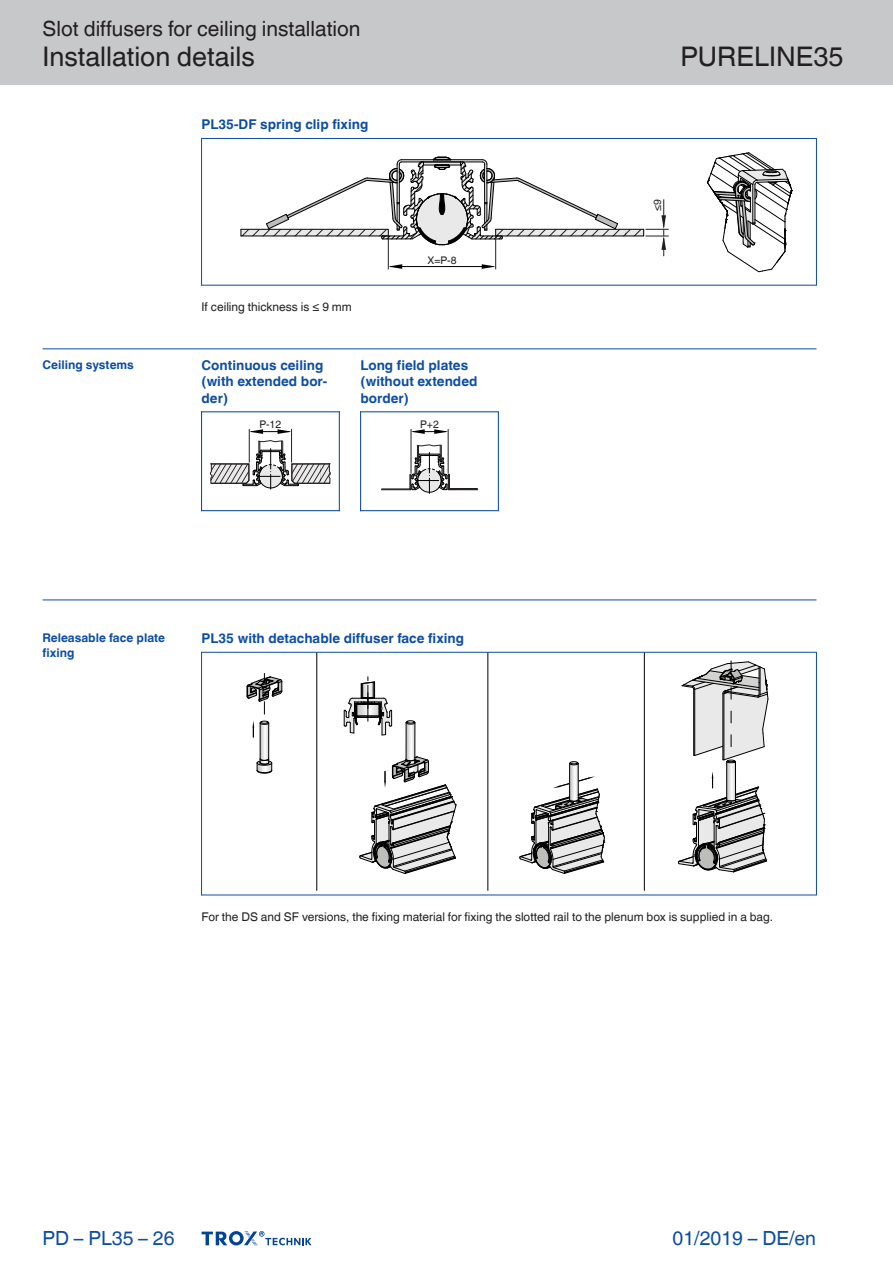
<style>
.page{position:relative;width:893px;height:1263px;background:#fff}
.page>*{position:absolute;margin:0;border:0;box-sizing:border-box;transform-origin:0 0}
.Navigation_2{font:27px "TROX Helvetica";color:#231f20}
.Navigation_3{font:27px "TROX Helvetica";color:#231f20}
.Navigation_1{font:21px "TROX Helvetica";color:#231f20}
.date{font:19.5px "TROX Helvetica";color:#0d4da1}
.pagina_li-re{font:19.5px "TROX Helvetica";color:#0d4da1}
.Standard_oben_links{font:700 13.5px/16.2px "TROX Helvetica";color:#0d4da1}
.Standard_oben_links-2{font:12px "TROX Helvetica";color:#231f20}
.marg_title_blue{font:700 12px/14.4px "TROX Helvetica";color:#0d4da1}
._30_graphic_footer{font:12px "TROX Helvetica";color:#231f20}
.Update_OIDs{font:10.5px "TROX Helvetica";color:#231f20}
</style>
<div class="page">
<div style="left:0;top:0;width:893px;height:85px;background:#c7c8ca"></div>
<hr style="left:43px;top:348px;width:773px;height:1px;background:#0d4da1">
<hr style="left:43px;top:599px;width:773px;height:1px;background:#0d4da1">
<svg style="left:202px;top:1231px;width:110px;height:15px"></svg>
<svg style="left:210px;top:440px;width:121px;height:50px"></svg>
<hr style="left:291px;top:429px;width:1px;height:33px;background:#231f20">
<hr style="left:249px;top:429px;width:1px;height:33px;background:#231f20">
<hr style="left:251px;top:431px;width:38px;height:1px;background:#000">
<svg style="left:249px;top:429px;width:14px;height:5px"></svg>
<svg style="left:278px;top:429px;width:13px;height:5px"></svg>
<svg style="left:381px;top:445px;width:97px;height:49px"></svg>
<hr style="left:448px;top:429px;width:1px;height:45px;background:#231f20">
<hr style="left:411px;top:429px;width:1px;height:45px;background:#231f20">
<hr style="left:413px;top:431px;width:33px;height:1px;background:#000">
<svg style="left:411px;top:429px;width:14px;height:5px"></svg>
<svg style="left:434px;top:429px;width:14px;height:5px"></svg>
<hr style="left:201px;top:411px;width:1px;height:100px;background:#0d4da1">
<hr style="left:339px;top:411px;width:1px;height:100px;background:#0d4da1">
<hr style="left:201px;top:411px;width:139px;height:1px;background:#0d4da1">
<hr style="left:201px;top:510px;width:139px;height:1px;background:#0d4da1">
<hr style="left:360px;top:411px;width:1px;height:100px;background:#0d4da1">
<hr style="left:498px;top:411px;width:1px;height:100px;background:#0d4da1">
<hr style="left:360px;top:411px;width:138px;height:1px;background:#0d4da1">
<hr style="left:360px;top:510px;width:138px;height:1px;background:#0d4da1">
<svg style="left:707px;top:152px;width:85px;height:120px"></svg>
<hr style="left:388px;top:235px;width:1px;height:34px;background:#231f20">
<hr style="left:495px;top:236px;width:1px;height:33px;background:#231f20">
<hr style="left:390px;top:266px;width:104px;height:1px;background:#000">
<svg style="left:388px;top:264px;width:14px;height:5px"></svg>
<svg style="left:482px;top:264px;width:14px;height:5px"></svg>
<svg style="left:240px;top:157px;width:429px;height:99px"></svg>
<hr style="left:201px;top:138px;width:1px;height:148px;background:#0d4da1">
<hr style="left:816px;top:138px;width:1px;height:148px;background:#0d4da1">
<hr style="left:201px;top:138px;width:615px;height:1px;background:#0d4da1">
<hr style="left:201px;top:285px;width:615px;height:1px;background:#0d4da1">
<svg style="left:678px;top:660px;width:91px;height:212px"></svg>
<svg style="left:343px;top:677px;width:114px;height:197px"></svg>
<svg style="left:519px;top:761px;width:86px;height:113px"></svg>
<svg style="left:246px;top:673px;width:37px;height:101px"></svg>
<hr style="left:317px;top:652px;width:1px;height:239px;background:#000">
<hr style="left:488px;top:652px;width:1px;height:239px;background:#000">
<hr style="left:644px;top:652px;width:1px;height:239px;background:#000">
<hr style="left:201px;top:652px;width:1px;height:243px;background:#0d4da1">
<hr style="left:816px;top:652px;width:1px;height:243px;background:#0d4da1">
<hr style="left:201px;top:652px;width:615px;height:1px;background:#0d4da1">
<hr style="left:201px;top:895px;width:615px;height:1px;background:#0d4da1">
<p class="Navigation_1" style="left:43px;top:17px;width:319px">Slot diffusers for ceiling installation</p>
<p class="Navigation_2" style="left:43px;top:41px;width:214px">Installation details</p>
<p class="marg_title_blue" style="left:43px;top:358px;width:93px">Ceiling systems</p>
<p class="Standard_oben_links" style="left:202px;top:116px;width:168px">PL35-DF spring clip fixing</p>
<p class="_30_graphic_footer" style="left:202px;top:300px;width:152px">If ceiling thickness is ≤ 9 mm</p>
<p class="Update_OIDs" style="left:427px;top:254px;width:31px">X=P-8</p>
<p class="Standard_oben_links" style="left:202px;top:357px;width:123px">Continuous ceiling</p>
<p class="Standard_oben_links" style="left:202px;top:374px;width:127px">(with extended bor&shy;der)</p>
<p class="Update_OIDs" style="left:259px;top:418px;width:23px">P-12</p>
<p class="Standard_oben_links" style="left:361px;top:357px;width:118px">Long field plates (without extended border)</p>
<p class="Update_OIDs" style="left:420px;top:418px;width:20px">P+2</p>
<p class="marg_title_blue" style="left:43px;top:631px;width:124px">Releasable face plate fixing</p>
<p class="Standard_oben_links" style="left:202px;top:630px;width:264px">PL35 with detachable diffuser face fixing</p>
<p class="Navigation_3" style="left:680px;top:41px;width:164px">PURELINE35</p>
<p class="Update_OIDs" style="left:651px;top:211px;width:13px;rotate:-90deg">≤9</p>
<p class="Standard_oben_links-2" style="left:202px;top:909px;width:573px">For the DS and SF versions, the fixing material for fixing the slotted rail to the plenum box is supplied in a bag.</p>
<p class="pagina_li-re" style="left:43px;top:1227px;width:133px">PD – PL35 – 26</p>
<p class="date" style="left:673px;top:1227px;width:145px">01/2019 – DE/en</p>
</div>
